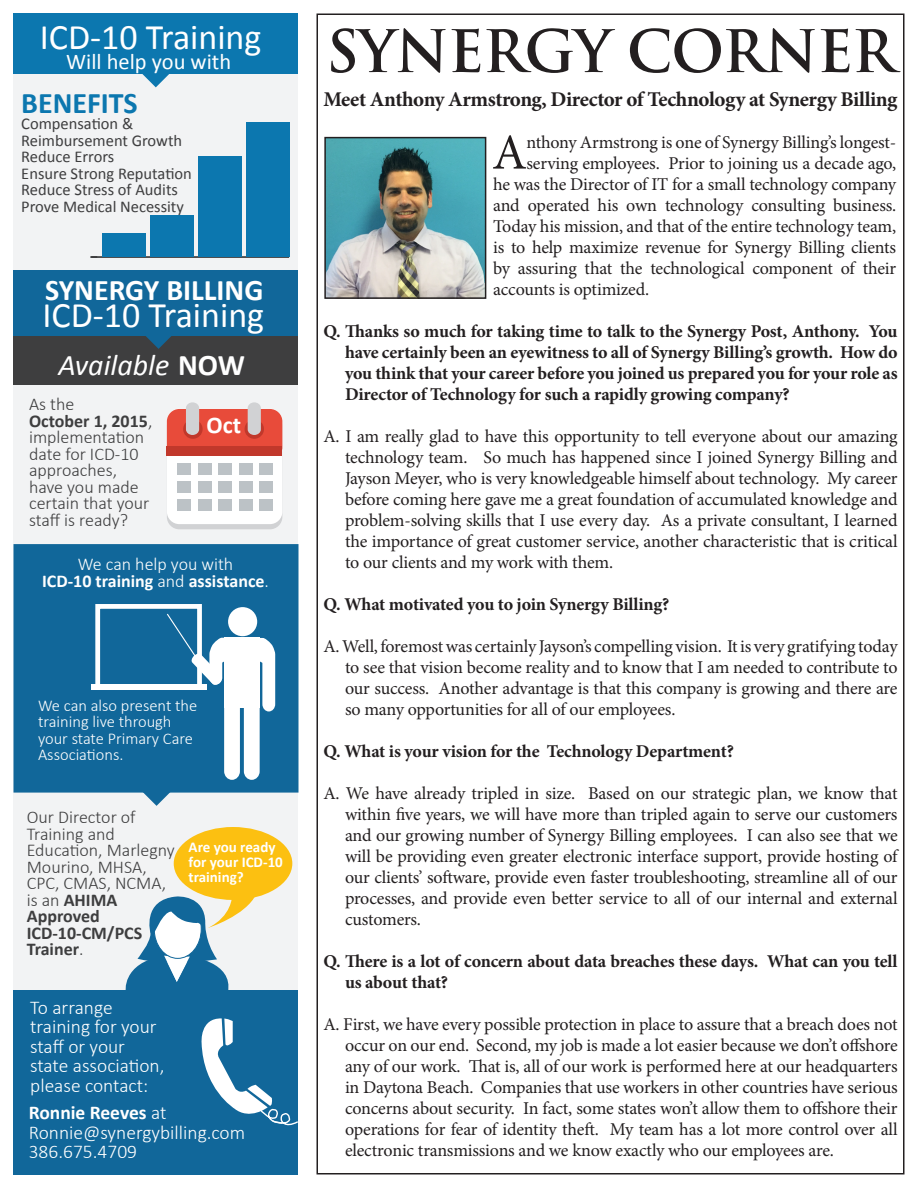
<style>
.page{position:relative;width:918px;height:1188px;background:#fff}
.page>*{position:absolute;margin:0;border:0;box-sizing:border-box;transform-origin:0 0}
.t1{font:700 57px "Trajan Pro";letter-spacing:-.02em;color:#231f20}
.t2{font:50.25px "Minion Pro";color:#231f20}
.t3{font:36px "Calibri";color:#fff}
.t4{font:700 30px "Calibri";color:#fff}
.t5{font:italic 30px "Calibri";color:#fff}
.t6{font:700 30px "Calibri";color:#0c77af}
.t7{font:700 24px "Calibri";color:#fff}
.t8{font:22.5px "Calibri";color:#fff}
.t9{font:700 21px "Minion Pro";letter-spacing:-.02em;color:#231f20}
.t10{font:300 19.5px/19.5px "Calibri";color:#fff}
.t11{font:18px/21px "Minion Pro";letter-spacing:-.015em;color:#231f20;text-align:justify}
.t12{font:700 18px/21px "Minion Pro";letter-spacing:-.01em;color:#231f20;text-align:justify}
.t13{font:300 18px/16.5px "Calibri";color:#3e3e3f}
.t14{font:700 18px/16.5px "Calibri";color:#fff;text-align:center}
.t15{font:16.5px/16.5px "Calibri";color:#3e3e3f}
.t16{font:300 16.5px/16.5px "Calibri";color:#fff}
.t17{font:700 15px/15px "Calibri";color:#fff}
.s1{font-weight:700;font-style:normal}
.s2{font-weight:700}
.s3{font-weight:300}
</style>
<div class="page">
<img style="left:327px;top:140px;width:156px;height:156px">
<div style="left:324px;top:137px;width:162px;height:162px;border:2px solid #231f20"></div>
<div style="left:14px;top:14px;width:284px;height:1141px;background:#f2f3f4"></div>
<div style="left:14px;top:14px;width:284px;height:60px;background:#0c77af"></div>
<svg style="left:142px;top:74px;width:27px;height:13px"></svg>
<hr style="left:90px;top:256px;width:199px;height:2px;background:#3e3e3f">
<div style="left:246px;top:123px;width:43px;height:134px;background:#0c77af"></div>
<div style="left:198px;top:156px;width:43px;height:101px;background:#0c77af"></div>
<div style="left:150px;top:216px;width:43px;height:41px;background:#0c77af"></div>
<div style="left:102px;top:233px;width:44px;height:24px;background:#0c77af"></div>
<div style="left:14px;top:329px;width:284px;height:56px;background:#3e3e3f"></div>
<div style="left:14px;top:270px;width:284px;height:66px;background:#11679a"></div>
<svg style="left:146px;top:336px;width:25px;height:13px"></svg>
<div style="left:167px;top:414px;width:115px;height:115px;background:#d1d2d4;border-radius:12px"></div>
<div style="left:167px;top:409px;width:115px;height:115px;background:#fff;border-radius:12px"></div>
<div style="left:167px;top:409px;width:115px;height:37px;background:#e84b3a"></div>
<div style="left:167px;top:446px;width:115px;height:9px;background:#c1382b"></div>
<svg style="left:183px;top:419px;width:20px;height:20px"></svg>
<svg style="left:245px;top:419px;width:19px;height:20px"></svg>
<div style="left:186px;top:402px;width:13px;height:33px;background:#d1d2d4;border-radius:6px"></div>
<div style="left:248px;top:402px;width:13px;height:33px;background:#d1d2d4;border-radius:6px"></div>
<div style="left:177px;top:463px;width:14px;height:12px;background:#bcc2c6"></div>
<div style="left:198px;top:463px;width:13px;height:12px;background:#bcc2c6"></div>
<div style="left:218px;top:463px;width:14px;height:12px;background:#bcc2c6"></div>
<div style="left:239px;top:463px;width:14px;height:12px;background:#bcc2c6"></div>
<div style="left:259px;top:463px;width:14px;height:12px;background:#bcc2c6"></div>
<div style="left:177px;top:481px;width:14px;height:12px;background:#bcc2c6"></div>
<div style="left:198px;top:481px;width:13px;height:12px;background:#bcc2c6"></div>
<div style="left:218px;top:481px;width:14px;height:12px;background:#bcc2c6"></div>
<div style="left:239px;top:481px;width:14px;height:12px;background:#bcc2c6"></div>
<div style="left:259px;top:481px;width:14px;height:12px;background:#bcc2c6"></div>
<div style="left:177px;top:499px;width:14px;height:12px;background:#bcc2c6"></div>
<div style="left:198px;top:499px;width:13px;height:12px;background:#bcc2c6"></div>
<div style="left:218px;top:499px;width:14px;height:12px;background:#bcc2c6"></div>
<div style="left:239px;top:499px;width:14px;height:12px;background:#bcc2c6"></div>
<div style="left:259px;top:499px;width:14px;height:12px;background:#bcc2c6"></div>
<div style="left:14px;top:544px;width:284px;height:249px;background:#11679a"></div>
<div style="left:95px;top:604px;width:107px;height:85px;border:5px solid #fff"></div>
<div style="left:91px;top:684px;width:115px;height:6px;background:#fff"></div>
<div style="left:228px;top:607px;width:29px;height:29px;background:#fff;border-radius:50%"></div>
<svg style="left:128px;top:614px;width:147px;height:192px"></svg>
<div style="left:174px;top:827px;width:118px;height:73px;background:#fcc011;border-radius:50%"></div>
<svg style="left:125px;top:893px;width:131px;height:97px"></svg>
<div style="left:14px;top:990px;width:284px;height:184px;background:#11679a"></div>
<svg style="left:201px;top:1018px;width:97px;height:108px"></svg>
<p class="t3" style="left:40px;top:14px;width:223px">ICD-10 Training</p>
<p class="t8" style="left:66px;top:47px;width:166px">Will help you with</p>
<p class="t6" style="left:21px;top:83px;width:118px">BENEFITS</p>
<p class="t15" style="left:21px;top:116px;width:172px">Compensation &amp;<br>Reimbursement Growth<br>Reduce Errors<br>Ensure Strong Reputation<br>Reduce Stress of Audits<br>Prove Medical Necessity</p>
<p class="t4" style="left:45px;top:271px;width:220px">SYNERGY BILLING</p>
<p class="t3" style="left:43px;top:292px;width:223px">ICD-10 Training</p>
<p class="t5" style="left:59px;top:345px;width:188px">Available <span class="s1">NOW</span></p>
<p class="t13" style="left:29px;top:396px;width:125px">As the<br><span class="s2">October 1, 2015</span>, implementation date for ICD-10 approaches, have you made certain that your staff is ready?</p>
<p class="t7" style="left:207px;top:409px;width:36px">Oct</p>
<p class="t14" style="left:42px;top:556px;width:228px"><span class="s3">We can help you with<br></span>ICD-10 training <span class="s3">and</span> assistance<span class="s3">.</span></p>
<p class="t16" style="left:38px;top:697px;width:161px">We can also present the training live through your state Primary Care<br>Associations.</p>
<p class="t13" style="left:27px;top:809px;width:150px">Our Director of<br>Training and<br>Education, Marlegny<br>Mourino, MHSA,<br>CPC, CMAS, NCMA, is an <span class="s2">AHIMA<br>Approved<br>ICD-10-CM/PCS<br>Trainer</span>.</p>
<p class="t17" style="left:189px;top:840px;width:96px">Are you ready for your ICD-10 training?</p>
<p class="t10" style="left:30px;top:997px;width:136px">To arrange training for your staff or your state association, please contact:</p>
<p class="t10" style="left:29px;top:1103px;width:218px"><span class="s2">Ronnie Reeves</span> at<br>Ronnie@synergybilling.com<br>386.675.4709</p>
<p class="t1" style="left:326px;top:16px;width:571px">SYNERGY CORNER</p>
<p class="t9" style="left:323px;top:84px;width:576px">Meet Anthony Armstrong, Director of Technology at Synergy Billing</p>
<p class="t2" style="left:492px;top:119px;width:36px">A</p>
<p class="t11" style="left:526px;top:131px;width:371px">nthony Armstrong is one of Synergy Billing’s longest-</p>
<p class="t11" style="left:526px;top:152px;width:371px">serving employees. Prior to joining us a decade ago,</p>
<p class="t11" style="left:493px;top:173px;width:405px">he was the Director of IT for a small technology company</p>
<p class="t11" style="left:493px;top:194px;width:405px">and operated his own technology consulting business.</p>
<p class="t11" style="left:493px;top:215px;width:405px">Today his mission, and that of the entire technology team,</p>
<p class="t11" style="left:493px;top:236px;width:405px">is to help maximize revenue for Synergy Billing clients</p>
<p class="t11" style="left:493px;top:257px;width:405px">by assuring that the technological component of their</p>
<p class="t11" style="left:493px;top:278px;width:158px">accounts is optimized.</p>
<p class="t12" style="left:345px;top:320px;width:554px;text-indent:-22px">Q. Thanks so much for taking time to talk to the Synergy Post, Anthony. You have certainly been an eyewitness to all of Synergy Billing’s growth. How do you think that your career before you joined us prepared you for your role as Director of Technology for such a rapidly growing company?</p>
<p class="t11" style="left:345px;top:425px;width:554px;text-indent:-22px">A. I am really glad to have this opportunity to tell everyone about our amazing technology team. So much has happened since I joined Synergy Billing and Jayson Meyer, who is very knowledgeable himself about technology. My career before coming here gave me a great foundation of accumulated knowledge and problem-solving skills that I use every day. As a private consultant, I learned the importance of great customer service, another characteristic that is critical to our clients and my work with them.</p>
<p class="t12" style="left:323px;top:593px;width:347px">Q. What motivated you to join Synergy Billing?</p>
<p class="t11" style="left:345px;top:635px;width:554px;text-indent:-22px">A. Well, foremost was certainly Jayson’s compelling vision. It is very gratifying today to see that vision become reality and to know that I am needed to contribute to our success. Another advantage is that this company is growing and there are so many opportunities for all of our employees.</p>
<p class="t12" style="left:323px;top:740px;width:412px">Q. What is your vision for the Technology Department?</p>
<p class="t11" style="left:345px;top:782px;width:554px;text-indent:-22px">A. We have already tripled in size. Based on our strategic plan, we know that within five years, we will have more than tripled again to serve our customers and our growing number of Synergy Billing employees. I can also see that we will be providing even greater electronic interface support, provide hosting of our clients’ software, provide even faster troubleshooting, streamline all of our processes, and provide even better service to all of our internal and external customers.</p>
<p class="t12" style="left:345px;top:950px;width:554px;text-indent:-22px">Q. There is a lot of concern about data breaches these days. What can you tell us about that?</p>
<p class="t11" style="left:345px;top:1013px;width:554px;text-indent:-22px">A. First, we have every possible protection in place to assure that a breach does not occur on our end. Second, my job is made a lot easier because we don’t offshore any of our work. That is, all of our work is performed here at our headquarters in Daytona Beach. Companies that use workers in other countries have serious concerns about security. In fact, some states won’t allow them to offshore their operations for fear of identity theft. My team has a lot more control over all electronic transmissions and we know exactly who our employees are.</p>
</div>
